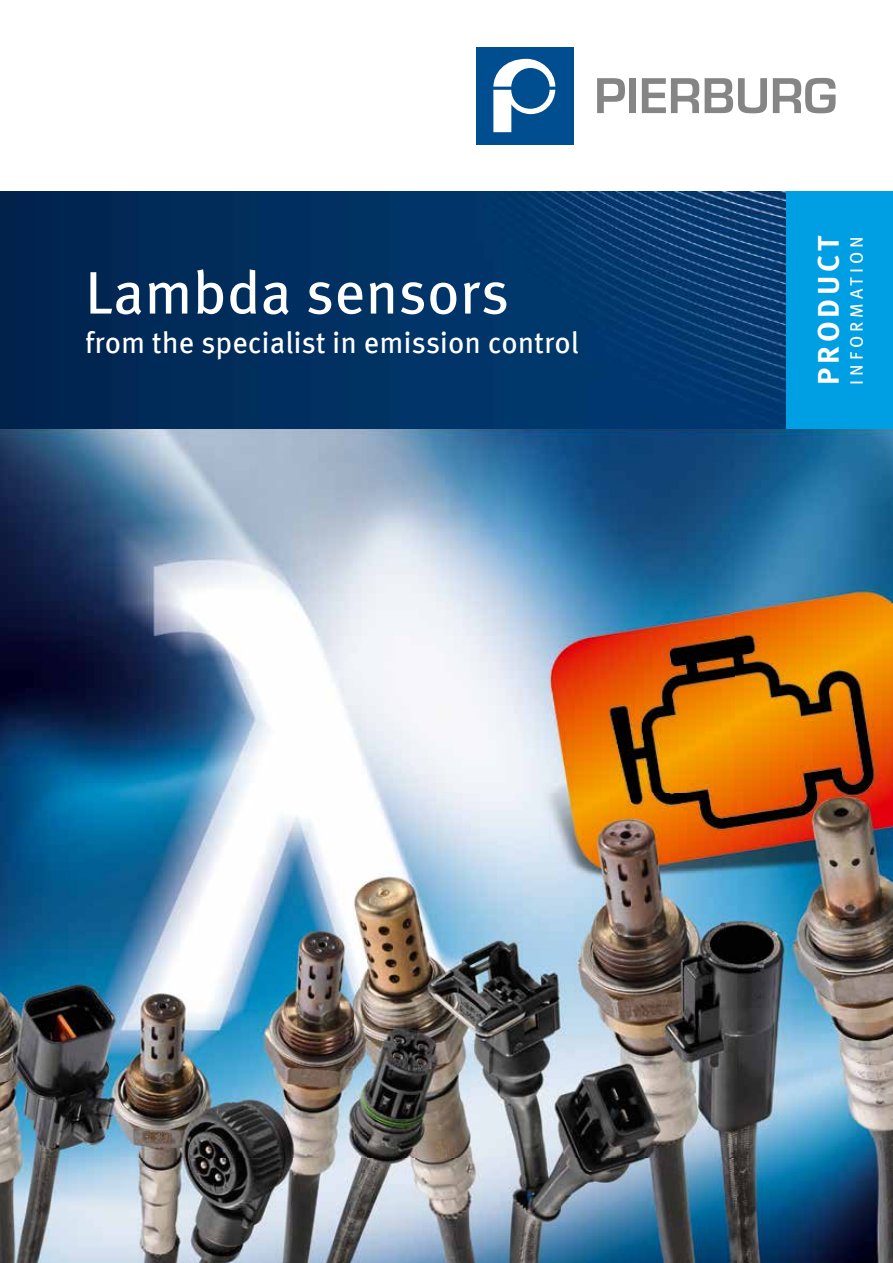
<style>
.page{position:relative;width:893px;height:1263px;background:#fff}
.page>*{position:absolute;margin:0;border:0;box-sizing:border-box;transform-origin:0 0}
.t1{font:60px "Meta OFC";color:#fff}
.t2{font:30px "Meta OFC";color:#fff}
.t3{font:700 30px "Meta OFC";letter-spacing:.125em;color:#fff}
.t4{font:18px "Meta OFC";letter-spacing:.225em;color:#fff}
</style>
<div class="page">
<img style="left:0;top:191px;width:787px;height:238px">
<div style="left:787px;top:191px;width:106px;height:238px;background:#009ee3"></div>
<div style="left:476px;top:47px;width:98px;height:98px;background:#004e90"></div>
<svg style="left:493px;top:59px;width:62px;height:73px"></svg>
<svg style="left:597px;top:78px;width:28px;height:35px"></svg>
<div style="left:629px;top:78px;width:7px;height:35px;background:#868585"></div>
<svg style="left:642px;top:78px;width:57px;height:35px"></svg>
<svg style="left:705px;top:78px;width:62px;height:35px"></svg>
<svg style="left:773px;top:78px;width:63px;height:35px"></svg>
<img style="left:0;top:430px;width:893px;height:833px">
<img style="left:0;top:429px;width:893px;height:1px">
<h1 class="t1" style="left:85px;top:255px;width:426px">Lambda sensors</h1>
<p class="t2" style="left:85px;top:323px;width:495px">from the specialist in emission control</p>
<p class="t3" style="left:809px;top:385px;width:151px;rotate:-90deg">PRODUCT</p>
<p class="t4" style="left:845px;top:385px;width:150px;rotate:-90deg">INFORMATION</p>
</div>
